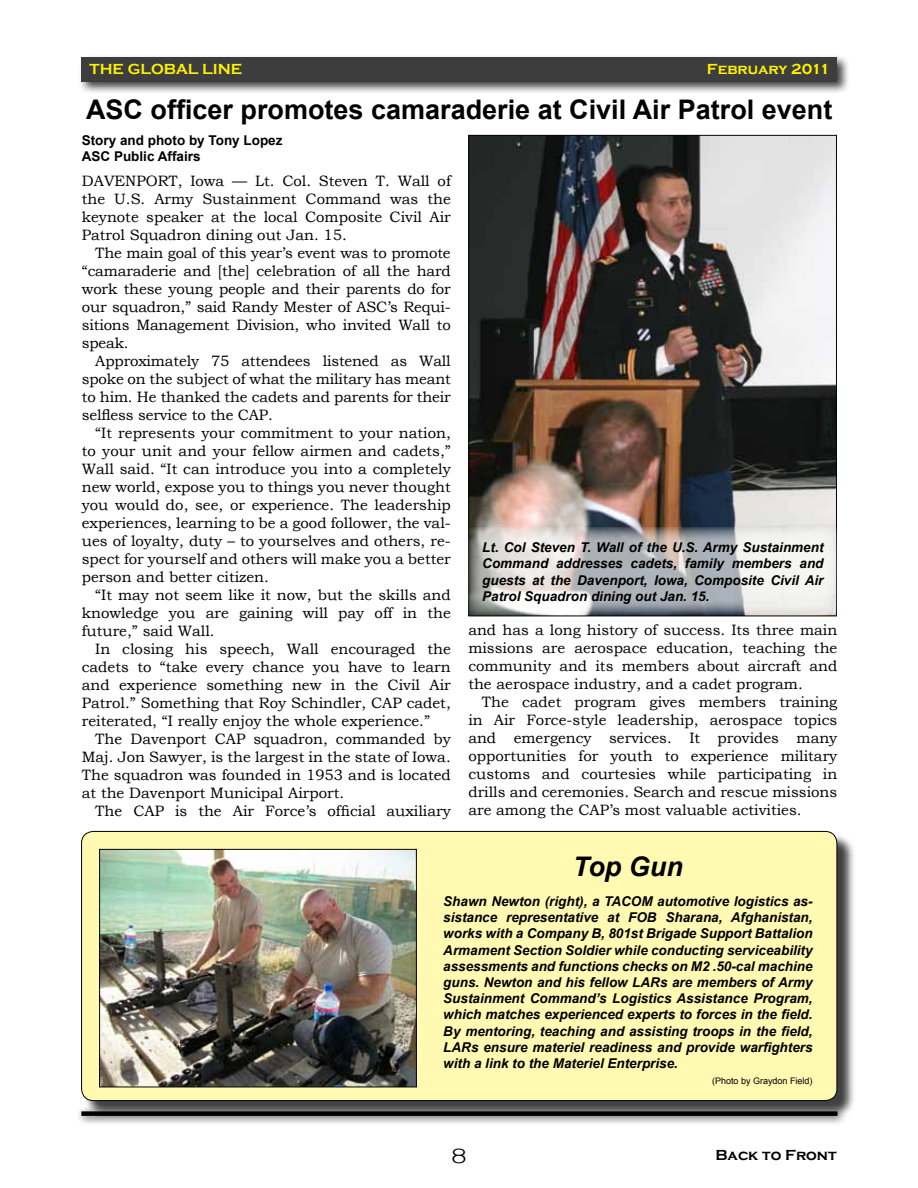
<style>
.page{position:relative;width:918px;height:1188px;background:#fff}
.page>*{position:absolute;margin:0;border:0;box-sizing:border-box;transform-origin:0 0}
.t1{font:700 27px "Arial";color:#000}
.t2{font:italic 700 27px "Arial";color:#000}
.t3{font:300 21px "Copperplate Gothic";color:#000}
.t4{font:15px/18px "Bookman Old Style";color:#000;text-align:justify}
.t5{font:700 15px "Copperplate Gothic";color:#fff200}
.t6{font:700 15px "Copperplate Gothic";color:#000}
.t7{font:italic 700 13.5px/16.2px "Arial";color:#000;text-align:justify}
.t8{font:700 13.5px/16.2px "Arial";color:#000}
.t9{font:9px "Arial";color:#000}
</style>
<div class="page">
<div style="left:78px;top:54px;width:772px;height:41px;background:#000;opacity:.75"></div>
<div style="left:81px;top:58px;width:756px;height:24px;background:#3d3d3d"></div>
<div style="left:76px;top:1106px;width:771px;height:21px;background:#000;opacity:.75"></div>
<img style="left:471px;top:137px;width:364px;height:390px">
<svg style="left:468px;top:527px;width:369px;height:87px"></svg>
<div style="left:84px;top:833px;width:772px;height:287px;background:#000;opacity:.75"></div>
<div style="left:82px;top:831px;width:755px;height:270px;background:#fff9b2;border-radius:12px"></div>
<img style="left:101px;top:851px;width:314px;height:234px">
<div style="left:99px;top:849px;width:318px;height:238px;border:1px solid #060403"></div>
<p class="t5" style="left:90px;top:61px;width:154px">THE GLOBAL LINE</p>
<p class="t5" style="left:707px;top:61px;width:125px">February 2011</p>
<h1 class="t1" style="left:86px;top:92px;width:748px">ASC officer promotes camaraderie at Civil Air Patrol event</h1>
<p class="t8" style="left:82px;top:133px;width:202px">Story and photo by Tony Lopez<br>ASC Public Affairs</p>
<p class="t4" style="left:82px;top:172px;width:370px">DAVENPORT, Iowa — Lt. Col. Steven T. Wall of the U.S. Army Sustainment Command was the keynote speaker at the local Composite Civil Air Patrol Squadron dining out Jan. 15.</p>
<p class="t4" style="left:82px;top:244px;width:371px;text-indent:14px">The main goal of this year’s event was to promote “camaraderie and [the] celebration of all the hard work these young people and their parents do for our squadron,” said Randy Mester of ASC’s Requi&shy;sitions Management Division, who invited Wall to speak.</p>
<p class="t4" style="left:82px;top:352px;width:371px;text-indent:14px">Approximately 75 attendees listened as Wall spoke on the subject of what the military has meant to him. He thanked the cadets and parents for their selfless service to the CAP.</p>
<p class="t4" style="left:82px;top:424px;width:371px;text-indent:14px">“It represents your commitment to your nation, to your unit and your fellow airmen and cadets,” Wall said. “It can introduce you into a completely new world, expose you to things you never thought you would do, see, or experience. The leadership experiences, learning to be a good follower, the val&shy;ues of loyalty, duty – to yourselves and others, re&shy;spect for yourself and others will make you a better person and better citizen.</p>
<p class="t4" style="left:82px;top:586px;width:371px;text-indent:14px">“It may not seem like it now, but the skills and knowledge you are gaining will pay off in the future,” said Wall.</p>
<p class="t4" style="left:82px;top:640px;width:371px;text-indent:14px">In closing his speech, Wall encouraged the cadets to “take every chance you have to learn and experience something new in the Civil Air Patrol.” Something that Roy Schindler, CAP cadet, reiterated, “I really enjoy the whole experience.”</p>
<p class="t4" style="left:82px;top:730px;width:371px;text-indent:14px">The Davenport CAP squadron, commanded by Maj. Jon Sawyer, is the largest in the state of Iowa.<br>The squadron was founded in 1953 and is located at the Davenport Municipal Airport.</p>
<p class="t4" style="left:95px;top:802px;width:357px">The CAP is the Air Force’s official auxiliary</p>
<p class="t7" style="left:482px;top:540px;width:343px">Lt. Col Steven T. Wall of the U.S. Army Sustainment Command addresses cadets, family members and guests at the Davenport, Iowa, Composite Civil Air Patrol Squadron dining out Jan. 15.</p>
<p class="t4" style="left:468px;top:621px;width:370px">and has a long history of success. Its three main missions are aerospace education, teaching the community and its members about aircraft and the aerospace industry, and a cadet program.</p>
<p class="t4" style="left:468px;top:693px;width:371px;text-indent:14px">The cadet program gives members training in Air Force-style leadership, aerospace topics and emergency services. It provides many opportunities for youth to experience military customs and courtesies while participating in drills and ceremonies. Search and rescue missions are among the CAP’s most valuable activities.</p>
<h1 class="t2" style="left:573px;top:849px;width:111px">Top Gun</h1>
<p class="t7" style="left:443px;top:894px;width:371px">Shawn Newton (right), a TACOM automotive logistics as&shy;sistance representative at FOB Sharana, Afghanistan, works with a Company B, 801st Brigade Support Battalion Armament Section Soldier while conducting serviceability assessments and functions checks on M2 .50-cal machine guns. Newton and his fellow LARs are members of Army Sustainment Command’s Logistics Assistance Program, which matches experienced experts to forces in the field.<br>By mentoring, teaching and assisting troops in the field, LARs ensure materiel readiness and provide warfighters with a link to the Materiel Enterprise.</p>
<p class="t9" style="left:712px;top:1075px;width:102px">(Photo by Graydon Field)</p>
<h2 class="t3" style="left:452px;top:1144px;width:17px">8</h2>
<p class="t6" style="left:716px;top:1147px;width:123px">Back to Front</p>
</div>
